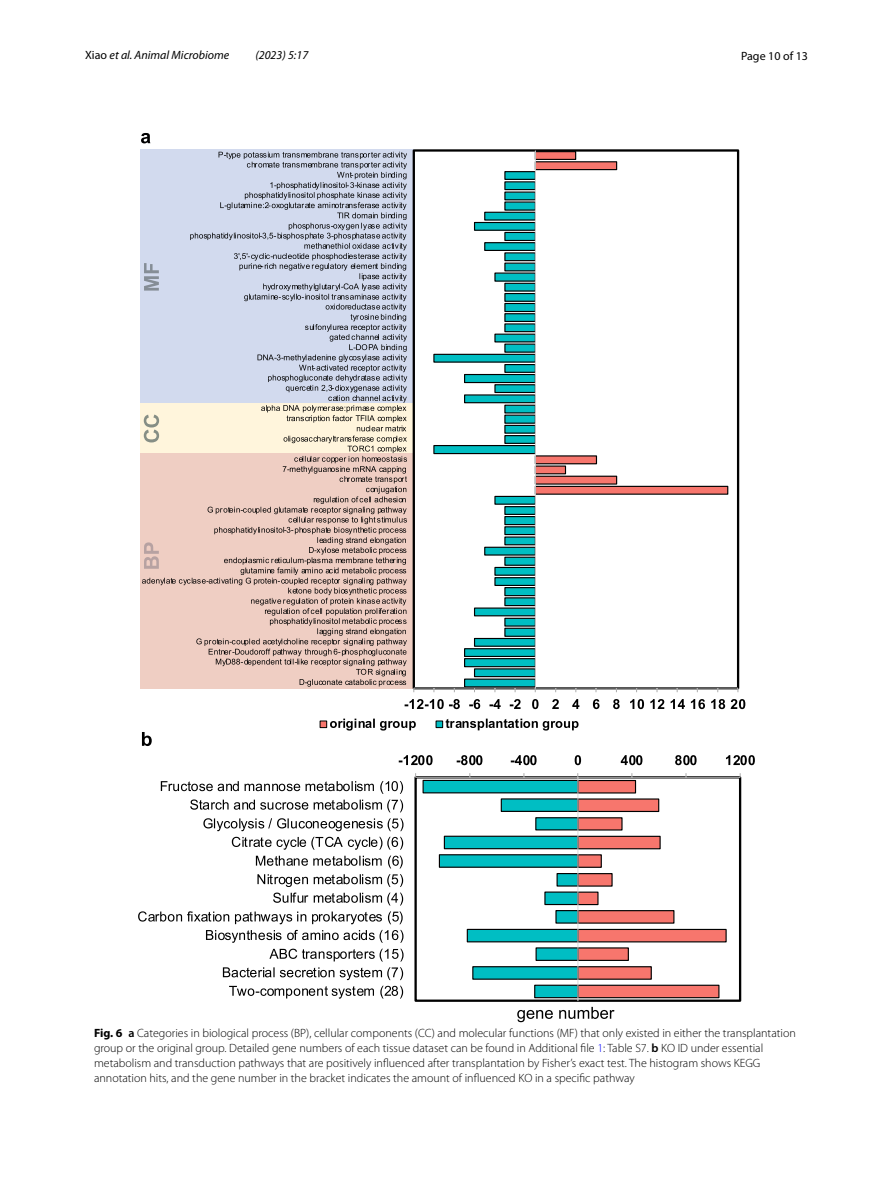
<style>
.page{position:relative;width:893px;height:1187px;background:#fff}
.page>*{position:absolute;margin:0;border:0;box-sizing:border-box;transform-origin:0 0}
.t1{font:300 12px/15px "Myriad Pro";color:#000}
.t2{font:italic 12px "Myriad Pro";color:#000}
.t3{font:12px "Myriad Pro";color:#000}
.s1{font-style:normal}
.s2{font-weight:700}
.s3{font-weight:600}
.s4{color:#00f}
</style>
<div class="page">
<div style="left:140px;top:149px;width:273px;height:254px;background:#d2daee"></div>
<div style="left:140px;top:403px;width:273px;height:49px;background:#fff5dc"></div>
<div style="left:140px;top:453px;width:273px;height:235px;background:#efcec3"></div>
<div style="left:414px;top:776px;width:327px;height:225px;border:2px solid #000"></div>
<hr style="left:416px;top:776px;width:324px;height:1px;background:#ababab">
<svg style="left:422px;top:773px;width:305px;height:225px"></svg>
<hr style="left:577px;top:777px;width:1px;height:224px;background:#d8d8d8">
<svg style="left:399px;top:755px;width:34px;height:10px"></svg>
<svg style="left:457px;top:755px;width:25px;height:10px"></svg>
<svg style="left:511px;top:755px;width:26px;height:10px"></svg>
<svg style="left:575px;top:755px;width:6px;height:10px"></svg>
<svg style="left:621px;top:755px;width:21px;height:10px"></svg>
<svg style="left:675px;top:755px;width:22px;height:10px"></svg>
<svg style="left:726px;top:755px;width:29px;height:10px"></svg>
<svg style="left:161px;top:781px;width:242px;height:12px"></svg>
<svg style="left:190px;top:799px;width:213px;height:13px"></svg>
<svg style="left:203px;top:818px;width:200px;height:31px"></svg>
<svg style="left:256px;top:855px;width:147px;height:13px"></svg>
<svg style="left:257px;top:874px;width:146px;height:31px"></svg>
<svg style="left:138px;top:911px;width:265px;height:31px"></svg>
<svg style="left:269px;top:948px;width:135px;height:13px"></svg>
<svg style="left:223px;top:967px;width:180px;height:31px"></svg>
<div style="left:413px;top:149px;width:326px;height:540px;border:2px solid #000"></div>
<div style="left:535px;top:486px;width:193px;height:8px;background:#f7766d"></div>
<div style="left:535px;top:486px;width:193px;height:8px;border:1px solid #000"></div>
<div style="left:535px;top:476px;width:81px;height:8px;background:#f7766d"></div>
<div style="left:535px;top:475px;width:82px;height:9px;border:1px solid #000"></div>
<div style="left:535px;top:466px;width:31px;height:8px;background:#f7766d"></div>
<div style="left:535px;top:456px;width:61px;height:7px;background:#f7766d"></div>
<div style="left:535px;top:455px;width:62px;height:9px;border:1px solid #000"></div>
<div style="left:535px;top:162px;width:81px;height:7px;background:#f7766d"></div>
<div style="left:535px;top:161px;width:82px;height:9px;border:1px solid #000"></div>
<div style="left:535px;top:152px;width:41px;height:7px;background:#f7766d"></div>
<div style="left:535px;top:151px;width:41px;height:9px;border:1px solid #000"></div>
<svg style="left:433px;top:171px;width:102px;height:516px"></svg>
<hr style="left:414px;top:687px;width:324px;height:1px;background:#ababab">
<hr style="left:535px;top:150px;width:1px;height:538px;background:#d8d8d8">
<svg style="left:405px;top:699px;width:55px;height:10px"></svg>
<svg style="left:469px;top:699px;width:11px;height:10px"></svg>
<svg style="left:489px;top:699px;width:12px;height:10px"></svg>
<svg style="left:510px;top:699px;width:11px;height:10px"></svg>
<svg style="left:532px;top:699px;width:6px;height:10px"></svg>
<svg style="left:552px;top:699px;width:7px;height:10px"></svg>
<svg style="left:572px;top:699px;width:7px;height:10px"></svg>
<svg style="left:593px;top:699px;width:6px;height:10px"></svg>
<svg style="left:613px;top:699px;width:7px;height:10px"></svg>
<svg style="left:630px;top:699px;width:14px;height:10px"></svg>
<svg style="left:650px;top:699px;width:14px;height:10px"></svg>
<svg style="left:671px;top:699px;width:14px;height:10px"></svg>
<svg style="left:691px;top:699px;width:14px;height:10px"></svg>
<svg style="left:711px;top:699px;width:14px;height:10px"></svg>
<svg style="left:731px;top:699px;width:14px;height:10px"></svg>
<div style="left:320px;top:721px;width:7px;height:6px;background:#f7766d"></div>
<div style="left:320px;top:720px;width:7px;height:7px;border:1px solid #000"></div>
<svg style="left:330px;top:718px;width:86px;height:12px"></svg>
<svg style="left:436px;top:718px;width:142px;height:12px"></svg>
<svg style="left:141px;top:133px;width:9px;height:10px"></svg>
<svg style="left:142px;top:732px;width:10px;height:14px"></svg>
<svg style="left:142px;top:152px;width:265px;height:534px"></svg>
<svg style="left:517px;top:1006px;width:97px;height:16px"></svg>
<p class="t2" style="left:85px;top:48px;width:146px"><span class="s1">Xiao</span> et al. Animal Microbiome</p>
<p class="t2" style="left:255px;top:48px;width:54px">(2023) 5:17</p>
<p class="t3" style="left:741px;top:48px;width:68px">Page 10 of 13</p>
<p class="t1" style="left:94px;top:1025px;width:703px"><span class="s2">Fig. 6</span> <span class="s3">a</span> Categories in biological process (BP), cellular components (CC) and molecular functions (MF) that only existed in either the transplantation group or the original group. Detailed gene numbers of each tissue dataset can be found in Additional file <span class="s4">1</span>: Table S7. <span class="s3">b</span> KO ID under essential metabolism and transduction pathways that are positively influenced after transplantation by Fisher’s exact test. The histogram shows KEGG annotation hits, and the gene number in the bracket indicates the amount of influenced KO in a specific pathway</p>
</div>
